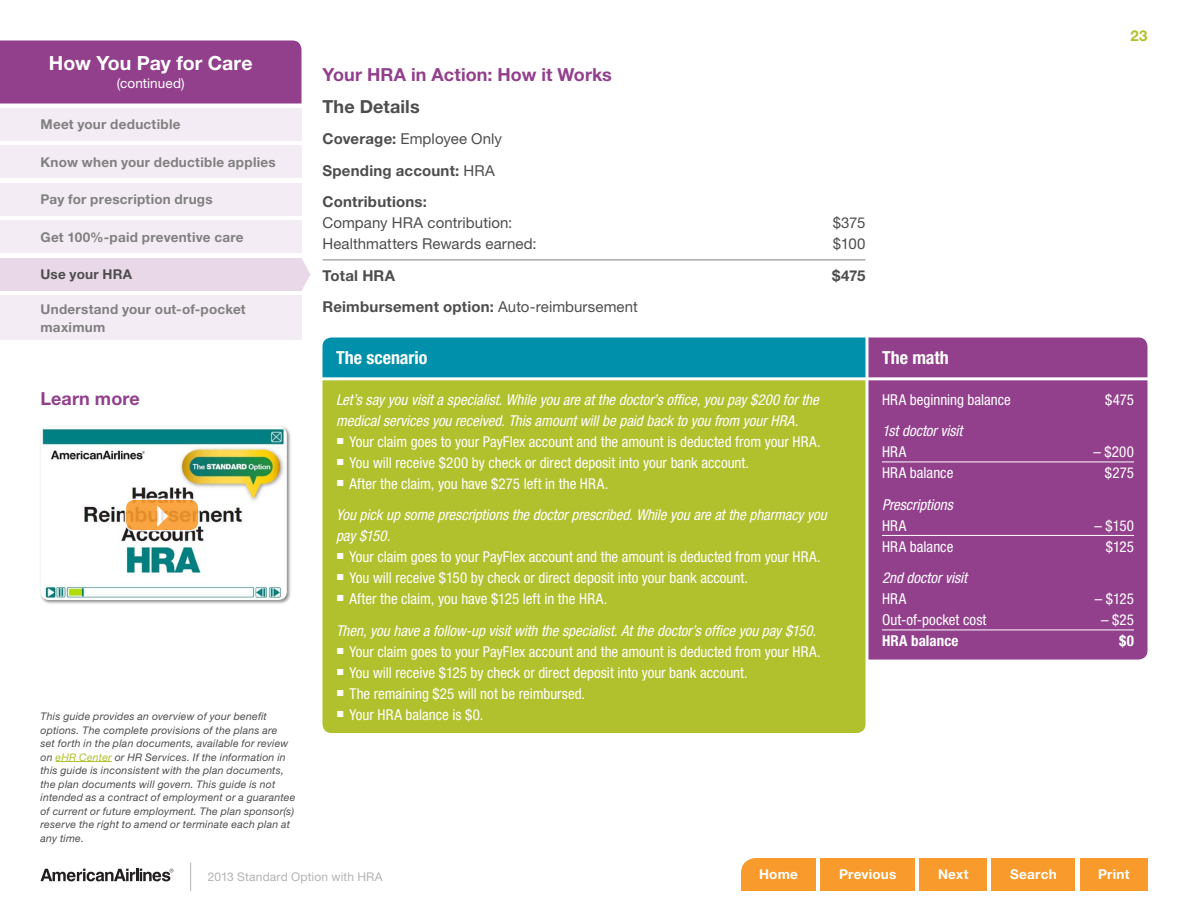
<style>
.page{position:relative;width:1188px;height:918px;background:#fff}
.page>*{position:absolute;margin:0;border:0;box-sizing:border-box;transform-origin:0 0}
.t1{font:700 19.5px "Helvetica Neue LT Std";letter-spacing:-.005em;color:#fff}
.t2{font:700 18px "Helvetica Neue LT Std";letter-spacing:.005em;color:#923f8c}
.t3{font:700 condensed 18px "Helvetica Neue LT Std";color:#fff}
.t4{font:700 18px "Helvetica Neue LT Std";letter-spacing:.005em;color:#4d4d4d}
.t5{font:condensed 15px "Helvetica Neue LT Std";color:#fff}
.t6{font:italic condensed 15px/31.5px "Helvetica Neue LT Std";color:#fff}
.t7{font:700 15px/31.5px "Helvetica Neue LT Std";letter-spacing:.015em;color:#4d4d4d}
.t8{font:15px "Helvetica Neue LT Std";letter-spacing:.005em;color:#4d4d4d}
.t9{font:700 condensed 15px "Helvetica Neue LT Std";letter-spacing:.005em;color:#fff}
.t10{font:700 15px "Helvetica Neue LT Std";color:#b1c02d}
.t11{font:700 13.5px/18px "Helvetica Neue LT Std";letter-spacing:.02em;color:#808080}
.t12{font:700 13.5px "Helvetica Neue LT Std";letter-spacing:.02em;color:#fff}
.t13{font:13.5px "Helvetica Neue LT Std";letter-spacing:.01em;color:#fff}
.t14{font:700 13.5px "Helvetica Neue LT Std";letter-spacing:.015em;color:#4d4d4d}
.t15{font:12px "Helvetica Neue LT Std";letter-spacing:.015em;color:#b3b3b3}
.t16{font:italic 10.5px/13.5px "Helvetica Neue LT Std";letter-spacing:.02em;color:#4d4d4d}
.s1{color:#b1c02d}
.s2{font-weight:400}
.s3{font-family:"Carta Std";font-stretch:normal}
.s4{font-family:"Carta Std";font-style:normal;font-stretch:normal}
.s5{font-style:normal}
</style>
<div class="page">
<div style="left:920px;top:858px;width:67px;height:33px;background:#f99b2c"></div>
<div style="left:741px;top:858px;width:75px;height:33px;background:#f99b2c"></div>
<div style="left:820px;top:858px;width:95px;height:33px;background:#f99b2c"></div>
<div style="left:1080px;top:858px;width:68px;height:33px;background:#f99b2c"></div>
<div style="left:992px;top:858px;width:84px;height:33px;background:#f99b2c"></div>
<div style="left:0;top:40px;width:302px;height:64px;background:#923f8c"></div>
<div style="left:0;top:108px;width:302px;height:33px;background:#f4ecf4"></div>
<div style="left:0;top:183px;width:302px;height:33px;background:#f4ecf4"></div>
<div style="left:0;top:220px;width:302px;height:34px;background:#f4ecf4"></div>
<div style="left:0;top:296px;width:302px;height:44px;background:#f4ecf4"></div>
<div style="left:0;top:146px;width:302px;height:32px;background:#f4ecf4"></div>
<div style="left:0;top:258px;width:310px;height:33px;background:#e9d8e8"></div>
<svg style="left:41px;top:869px;width:132px;height:12px"></svg>
<svg style="left:190px;top:862px;width:1px;height:29px"></svg>
<hr style="left:56px;top:761px;width:56px;height:1px;background:#b1c02d">
<hr style="left:322px;top:260px;width:544px;height:1px;background:#808080">
<div style="left:40px;top:425px;width:252px;height:180px;background:#231f20;opacity:.5"></div>
<img style="left:40px;top:426px;width:247px;height:174px">
<svg style="left:125px;top:499px;width:74px;height:32px;background:#f29e3b"></svg>
<div style="left:125px;top:498px;width:75px;height:33px;border:2px solid #fff;border-radius:9px"></div>
<svg style="left:322px;top:338px;width:826px;height:39px;background:#3275a1"></svg>
<div style="left:322px;top:380px;width:544px;height:353px;background:#b1c02d"></div>
<div style="left:868px;top:380px;width:280px;height:280px;background:#923f8c"></div>
<hr style="left:882px;top:462px;width:252px;height:1px;background:#fff">
<hr style="left:882px;top:535px;width:252px;height:1px;background:#fff">
<hr style="left:882px;top:630px;width:252px;height:1px;background:#fff">
<svg style="left:157px;top:505px;width:11px;height:22px"></svg>
<h1 class="t1" style="left:49px;top:51px;width:205px">How You Pay for Care</h1>
<p class="t13" style="left:117px;top:75px;width:69px">(continued)</p>
<p class="t11" style="left:40px;top:115px;width:142px">Meet your deductible</p>
<p class="t11" style="left:40px;top:153px;width:237px">Know when your deductible applies</p>
<p class="t11" style="left:40px;top:190px;width:174px">Pay for prescription drugs</p>
<p class="t11" style="left:40px;top:228px;width:205px">Get 100%-paid preventive care</p>
<p class="t14" style="left:40px;top:266px;width:93px">Use your HRA</p>
<p class="t11" style="left:40px;top:300px;width:207px">Understand your out-of-pocket maximum</p>
<p class="t2" style="left:40px;top:388px;width:101px">Learn more</p>
<p class="t16" style="left:40px;top:709px;width:256px">This guide provides an overview of your benefit options. The complete provisions of the plans are<br>set forth in the plan documents, available for review on <span class="s1">eHR Center</span> or HR Services. If the information in this guide is inconsistent with the plan documents, the plan documents will govern. This guide is not intended as a contract of employment or a guarantee of current or future employment. The plan sponsor(s) reserve the right to amend or terminate each plan at any time.</p>
<p class="t10" style="left:1130px;top:26px;width:19px">23</p>
<p class="t2" style="left:322px;top:63px;width:291px">Your HRA in Action: How it Works</p>
<p class="t4" style="left:322px;top:95px;width:99px">The Details</p>
<p class="t7" style="left:322px;top:123px;width:181px">Coverage: <span class="s2">Employee Only<br></span>Spending account: <span class="s2">HRA<br></span>Contributions:</p>
<p class="t8" style="left:322px;top:214px;width:191px">Company HRA contribution:</p>
<p class="t8" style="left:833px;top:214px;width:34px">$375</p>
<p class="t8" style="left:322px;top:235px;width:216px">Healthmatters Rewards earned:</p>
<p class="t8" style="left:833px;top:235px;width:34px">$100</p>
<p class="t7" style="left:322px;top:259px;width:74px">Total HRA</p>
<p class="t7" style="left:832px;top:259px;width:35px">$475</p>
<p class="t7" style="left:322px;top:291px;width:317px">Reimbursement option: <span class="s2">Auto-reimbursement</span></p>
<p class="t3" style="left:336px;top:347px;width:93px">The scenario</p>
<p class="t3" style="left:882px;top:347px;width:68px">The math</p>
<p class="t6" style="left:336px;top:389px;width:484px;line-height:21px">Let’s say you visit a specialist. While you are at the doctor’s office, you pay $200 for the medical services you received. This amount will be paid back to you from your HRA.</p>
<p class="t5" style="left:336px;top:433px;width:486px"><span class="s3">■</span> Your claim goes to your PayFlex account and the amount is deducted from your HRA.</p>
<p class="t5" style="left:336px;top:454px;width:415px"><span class="s3">■</span> You will receive $200 by check or direct deposit into your bank account.</p>
<p class="t6" style="left:336px;top:468px;width:492px"><span class="s4">■</span> <span class="s5">After the claim, you have $275 left in the HRA.<br></span>You pick up some prescriptions the doctor prescribed. While you are at the pharmacy you</p>
<p class="t6" style="left:336px;top:520px;width:56px">pay $150.</p>
<p class="t5" style="left:336px;top:548px;width:486px"><span class="s3">■</span> Your claim goes to your PayFlex account and the amount is deducted from your HRA.</p>
<p class="t5" style="left:336px;top:569px;width:414px"><span class="s3">■</span> You will receive $150 by check or direct deposit into your bank account.</p>
<p class="t6" style="left:336px;top:583px;width:482px"><span class="s4">■</span> <span class="s5">After the claim, you have $125 left in the HRA.<br></span>Then, you have a follow-up visit with the specialist. At the doctor’s office you pay $150.</p>
<p class="t5" style="left:336px;top:643px;width:486px"><span class="s3">■</span> Your claim goes to your PayFlex account and the amount is deducted from your HRA.</p>
<p class="t5" style="left:336px;top:664px;width:413px"><span class="s3">■</span> You will receive $125 by check or direct deposit into your bank account.</p>
<p class="t5" style="left:336px;top:685px;width:251px"><span class="s3">■</span> The remaining $25 will not be reimbursed.</p>
<p class="t5" style="left:336px;top:706px;width:149px"><span class="s3">■</span> Your HRA balance is $0.</p>
<p class="t5" style="left:882px;top:391px;width:130px">HRA beginning balance</p>
<p class="t5" style="left:1105px;top:391px;width:30px">$475</p>
<p class="t6" style="left:882px;top:415px;width:82px">1st doctor visit</p>
<p class="t5" style="left:882px;top:443px;width:26px">HRA</p>
<p class="t5" style="left:1093px;top:443px;width:42px">– $200</p>
<p class="t5" style="left:882px;top:464px;width:73px">HRA balance</p>
<p class="t5" style="left:1105px;top:464px;width:31px">$275</p>
<p class="t6" style="left:882px;top:489px;width:72px">Prescriptions</p>
<p class="t5" style="left:882px;top:517px;width:26px">HRA</p>
<p class="t5" style="left:1095px;top:517px;width:41px">– $150</p>
<p class="t5" style="left:882px;top:538px;width:73px">HRA balance</p>
<p class="t5" style="left:1106px;top:538px;width:30px">$125</p>
<p class="t6" style="left:882px;top:562px;width:87px">2nd doctor visit</p>
<p class="t5" style="left:882px;top:590px;width:26px">HRA</p>
<p class="t5" style="left:1095px;top:590px;width:41px">– $125</p>
<p class="t5" style="left:882px;top:611px;width:106px">Out-of-pocket cost</p>
<p class="t5" style="left:1101px;top:611px;width:35px">– $25</p>
<p class="t9" style="left:882px;top:632px;width:78px">HRA balance</p>
<p class="t9" style="left:1119px;top:632px;width:16px">$0</p>
<p class="t15" style="left:208px;top:870px;width:176px">2013 Standard Option with HRA</p>
<p class="t12" style="left:759px;top:866px;width:40px">Home</p>
<p class="t12" style="left:839px;top:866px;width:59px">Previous</p>
<p class="t12" style="left:938px;top:866px;width:32px">Next</p>
<p class="t12" style="left:1010px;top:866px;width:48px">Search</p>
<p class="t12" style="left:1098px;top:866px;width:33px">Print</p>
</div>
